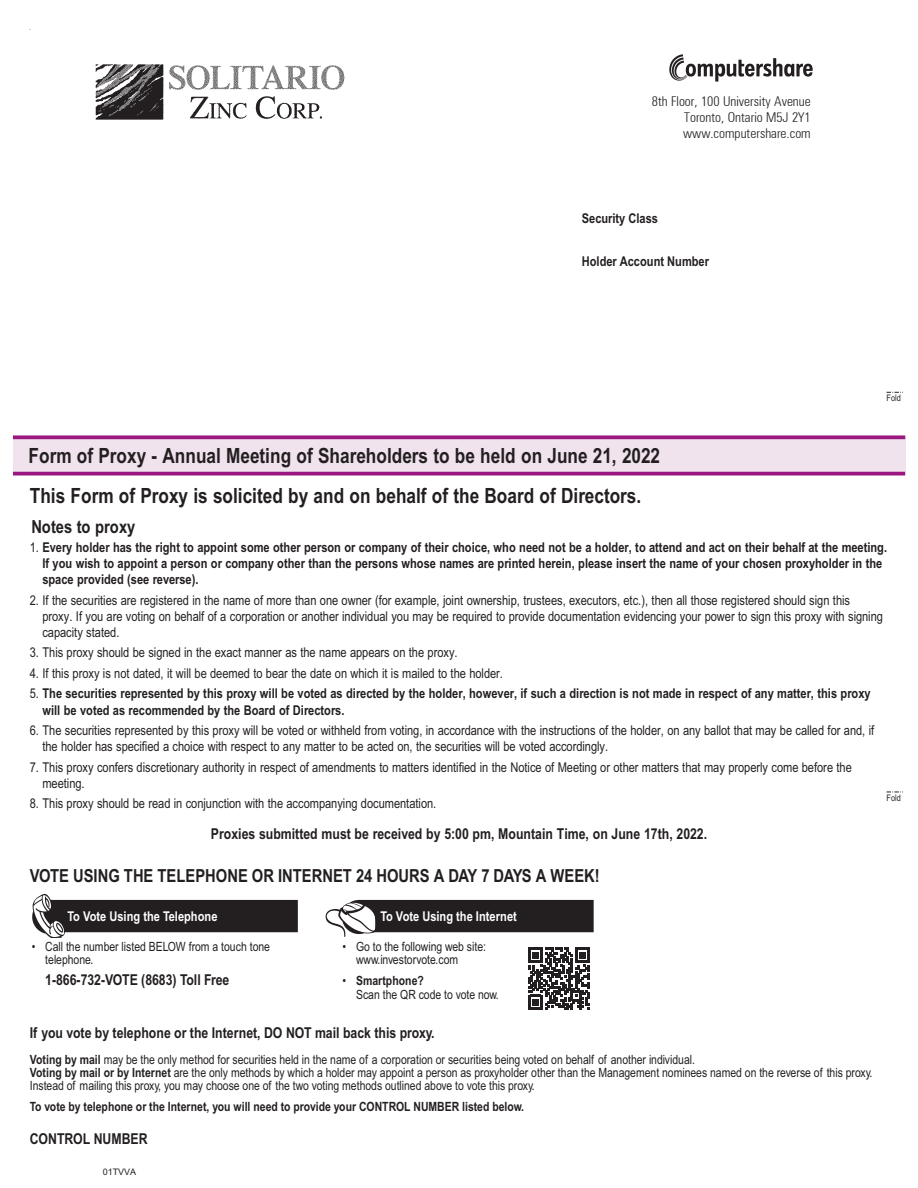
<style>
.page{position:relative;width:918px;height:1188px;background:#fff}
.page>*{position:absolute;margin:0;border:0;box-sizing:border-box;transform-origin:0 0}
.t1{font:700 21px "Arial Narrow MT Std";color:#231f20}
.t2{font:700 18px "Arial Narrow MT Std";color:#231f20}
.t3{font:700 15px "Arial Narrow MT Std";color:#231f20}
.t4{font:13.5px/16.2px "Arial Narrow MT Std";color:#231f20}
.t5{font:700 13.5px/16.2px "Arial Narrow MT Std";color:#231f20}
.t6{font:300 condensed 13.5px "Zurich BT";color:#231f20}
.t7{font:700 13.5px "Arial Narrow MT Std";color:#fff}
.t8{font:12.75px/12.8px "Arial Narrow MT Std";color:#231f20}
.t9{font:700 12.75px "Arial Narrow MT Std";color:#231f20}
.t10{font:9px "Arial Narrow MT Std";color:#231f20}
.t11{font:9px "Arial MT Std";color:#231f20}
.t12{font:6px "Arial MT Std";color:#231f20}
.s1{font-weight:400}
.s2{font-weight:700}
</style>
<div class="page">
<div style="left:13px;top:439px;width:892px;height:33px;background:#f0e3ee"></div>
<svg style="left:13px;top:435px;width:892px;height:4px;background:#a7328f"></svg>
<hr style="left:13px;top:472px;width:892px;height:3px;background:#9c1881">
<img style="left:670px;top:55px;width:142px;height:26px">
<svg style="left:887px;top:392px;width:16px;height:1px"></svg>
<svg style="left:887px;top:792px;width:16px;height:1px"></svg>
<img style="left:96px;top:64px;width:249px;height:56px">
<img style="left:32px;top:893px;width:36px;height:45px">
<div style="left:51px;top:900px;width:247px;height:32px;background:#231f20"></div>
<img style="left:325px;top:899px;width:51px;height:38px">
<div style="left:359px;top:900px;width:235px;height:32px;background:#231f20"></div>
<svg style="left:528px;top:948px;width:62px;height:62px"></svg>
<p class="t12" style="left:29px;top:24px;width:3px">.</p>
<p class="t6" style="left:652px;top:93px;width:160px">8th Floor, 100 University Avenue</p>
<p class="t6" style="left:684px;top:109px;width:128px">Toronto, Ontario M5J 2Y1</p>
<p class="t6" style="left:683px;top:125px;width:129px">www.computershare.com</p>
<p class="t5" style="left:582px;top:210px;width:78px">Security Class</p>
<p class="t5" style="left:582px;top:253px;width:129px">Holder Account Number</p>
<p class="t10" style="left:887px;top:393px;width:16px">Fold</p>
<p class="t1" style="left:29px;top:443px;width:633px">Form of Proxy - Annual Meeting of Shareholders to be held on June 21, 2022</p>
<p class="t1" style="left:30px;top:483px;width:613px">This Form of Proxy is solicited by and on behalf of the Board of Directors.</p>
<p class="t5" style="left:42px;top:539px;width:846px;text-indent:-13px"><span class="s1">1.</span> Every holder has the right to appoint some other person or company of their choice, who need not be a holder, to attend and act on their behalf at the meeting.<br>If you wish to appoint a person or company other than the persons whose names are printed herein, please insert the name of your chosen proxyholder in the space provided (see reverse).</p>
<p class="t4" style="left:42px;top:592px;width:842px;text-indent:-13px">2. If the securities are registered in the name of more than one owner (for example, joint ownership, trustees, executors, etc.), then all those registered should sign this proxy. If you are voting on behalf of a corporation or another individual you may be required to provide documentation evidencing your power to sign this proxy with signing capacity stated.</p>
<p class="t4" style="left:30px;top:644px;width:429px">3. This proxy should be signed in the exact manner as the name appears on the proxy.</p>
<p class="t4" style="left:30px;top:665px;width:475px">4. If this proxy is not dated, it will be deemed to bear the date on which it is mailed to the holder.</p>
<p class="t5" style="left:42px;top:685px;width:830px;text-indent:-13px"><span class="s1">5.</span> The securities represented by this proxy will be voted as directed by the holder, however, if such a direction is not made in respect of any matter, this proxy will be voted as recommended by the Board of Directors.</p>
<p class="t4" style="left:42px;top:722px;width:833px;text-indent:-13px">6. The securities represented by this proxy will be voted or withheld from voting, in accordance with the instructions of the holder, on any ballot that may be called for and, if the holder has specified a choice with respect to any matter to be acted on, the securities will be voted accordingly.</p>
<p class="t4" style="left:42px;top:759px;width:811px;text-indent:-13px">7. This proxy confers discretionary authority in respect of amendments to matters identified in the Notice of Meeting or other matters that may properly come before the meeting.</p>
<p class="t4" style="left:30px;top:795px;width:408px">8. This proxy should be read in conjunction with the accompanying documentation.</p>
<p class="t2" style="left:31px;top:516px;width:106px">Notes to proxy</p>
<p class="t10" style="left:887px;top:793px;width:16px">Fold</p>
<p class="t3" style="left:211px;top:825px;width:498px">Proxies submitted must be received by 5:00 pm, Mountain Time, on June 17th, 2022.</p>
<p class="t2" style="left:30px;top:865px;width:571px">VOTE USING THE TELEPHONE OR INTERNET 24 HOURS A DAY 7 DAYS A WEEK!</p>
<p class="t7" style="left:67px;top:908px;width:151px">To Vote Using the Telephone</p>
<p class="t7" style="left:380px;top:908px;width:138px">To Vote Using the Internet</p>
<p class="t8" style="left:45px;top:940px;width:226px;line-height:13.5px;text-indent:-14px">• Call the number listed BELOW from a touch tone telephone.</p>
<p class="t8" style="left:343px;top:940px;width:145px">• Go to the following web site:</p>
<p class="t8" style="left:356px;top:953px;width:104px">www.investorvote.com</p>
<p class="t9" style="left:343px;top:973px;width:83px"><span class="s1">•</span> Smartphone?</p>
<p class="t8" style="left:356px;top:988px;width:144px">Scan the QR code to vote now.</p>
<p class="t3" style="left:45px;top:971px;width:186px">1-866-732-VOTE (8683) Toll Free</p>
<p class="t3" style="left:30px;top:1024px;width:406px">If you vote by telephone or the Internet, DO NOT mail back this proxy.</p>
<p class="t8" style="left:30px;top:1053px;width:667px"><span class="s2">Voting by mail</span> may be the only method for securities held in the name of a corporation or securities being voted on behalf of another individual.</p>
<p class="t8" style="left:30px;top:1066px;width:844px"><span class="s2">Voting by mail or by Internet</span> are the only methods by which a holder may appoint a person as proxyholder other than the Management nominees named on the reverse of this proxy.<br>Instead of mailing this proxy, you may choose one of the two voting methods outlined above to vote this proxy.</p>
<p class="t9" style="left:30px;top:1099px;width:496px">To vote by telephone or the Internet, you will need to provide your CONTROL NUMBER listed below.</p>
<p class="t3" style="left:30px;top:1130px;width:119px">CONTROL NUMBER</p>
<p class="t11" style="left:103px;top:1167px;width:35px">01TVVA</p>
</div>
